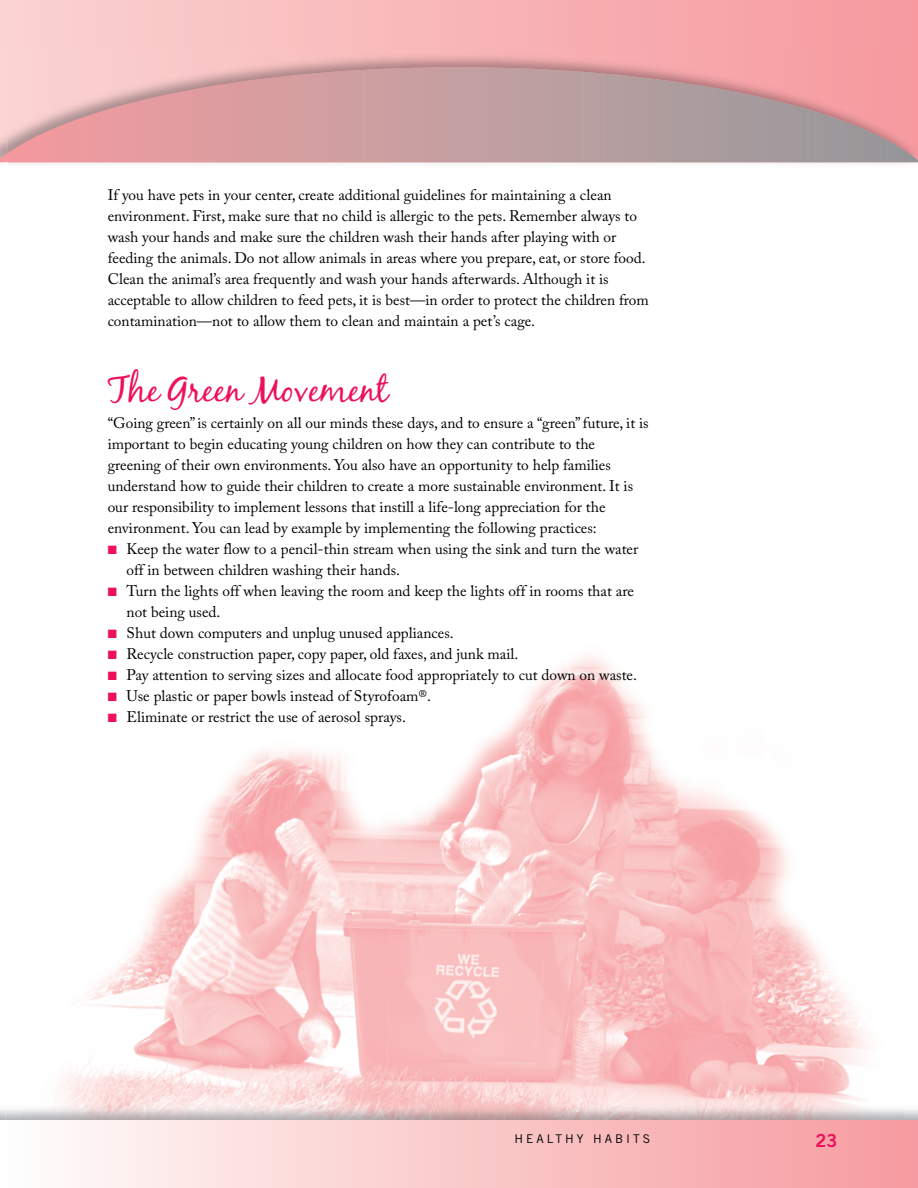
<style>
.page{position:relative;width:918px;height:1188px;background:#fff}
.page>*{position:absolute;margin:0;border:0;box-sizing:border-box;transform-origin:0 0}
.t1{font:36px "Black Jack";color:#ed105b}
.t2{font:18px "Trade Gothic Bold Two";color:#ed105b}
.t3{font:15.3px/21px "Adobe Caslon Pro";color:#000}
.t4{font:12px "Trade Gothic";letter-spacing:.25em;color:#000}
.s1{color:#ed105b}
</style>
<div class="page">
<img style="left:63px;top:656px;width:805px;height:445px">
<img style="left:6px;top:1101px;width:911px;height:19px">
<div style="left:0;top:1120px;width:917px;height:67px;background:linear-gradient(to right,#fefdfb,#f69a9d)"></div>
<div style="left:0;top:0;width:917px;height:162px;background:linear-gradient(to right,#fbd3d1,#f6999f)"></div>
<img style="left:7px;top:49px;width:910px;height:114px">
<svg style="left:7px;top:67px;width:910px;height:95px;background:#cea0a2"></svg>
<img style="left:0;top:1109px;width:6px;height:11px">
<img style="left:0;top:1120px;width:6px;height:67px">
<img style="left:0;top:49px;width:7px;height:18px">
<svg style="left:0;top:67px;width:7px;height:96px"></svg>
<p class="t3" style="left:108px;top:186px;width:542px">If you have pets in your center, create additional guidelines for maintaining a clean environment. First, make sure that no child is allergic to the pets. Remember always to wash your hands and make sure the children wash their hands after playing with or feeding the animals. Do not allow animals in areas where you prepare, eat, or store food.<br>Clean the animal’s area frequently and wash your hands afterwards. Although it is acceptable to allow children to feed pets, it is best—in order to protect the children from contamination—not to allow them to clean and maintain a pet’s cage.</p>
<h1 class="t1" style="left:108px;top:370px;width:281px">The Green Movement</h1>
<p class="t3" style="left:108px;top:414px;width:542px">“Going green” is certainly on all our minds these days, and to ensure a “green” future, it is important to begin educating young children on how they can contribute to the greening of their own environments. You also have an opportunity to help families understand how to guide their children to create a more sustainable environment. It is our responsibility to implement lessons that instill a life-long appreciation for the environment. You can lead by example by implementing the following practices:</p>
<p class="t3" style="left:126px;top:540px;width:513px;text-indent:-19px"><span class="s1">■</span> Keep the water flow to a pencil-thin stream when using the sink and turn the water off in between children washing their hands.</p>
<p class="t3" style="left:126px;top:582px;width:508px;text-indent:-19px"><span class="s1">■</span> Turn the lights off when leaving the room and keep the lights off in rooms that are not being used.</p>
<p class="t3" style="left:108px;top:624px;width:347px"><span class="s1">■</span> Shut down computers and unplug unused appliances.</p>
<p class="t3" style="left:108px;top:645px;width:412px"><span class="s1">■</span> Recycle construction paper, copy paper, old faxes, and junk mail.</p>
<p class="t3" style="left:108px;top:666px;width:530px"><span class="s1">■</span> Pay attention to serving sizes and allocate food appropriately to cut down on waste.</p>
<p class="t3" style="left:108px;top:687px;width:325px"><span class="s1">■</span> Use plastic or paper bowls instead of Styrofoam®.</p>
<p class="t3" style="left:108px;top:708px;width:300px"><span class="s1">■</span> Eliminate or restrict the use of aerosol sprays.</p>
<p class="t4" style="left:514px;top:1134px;width:137px">HEALTHY HABITS</p>
<p class="t2" style="left:815px;top:1134px;width:23px">23</p>
</div>
